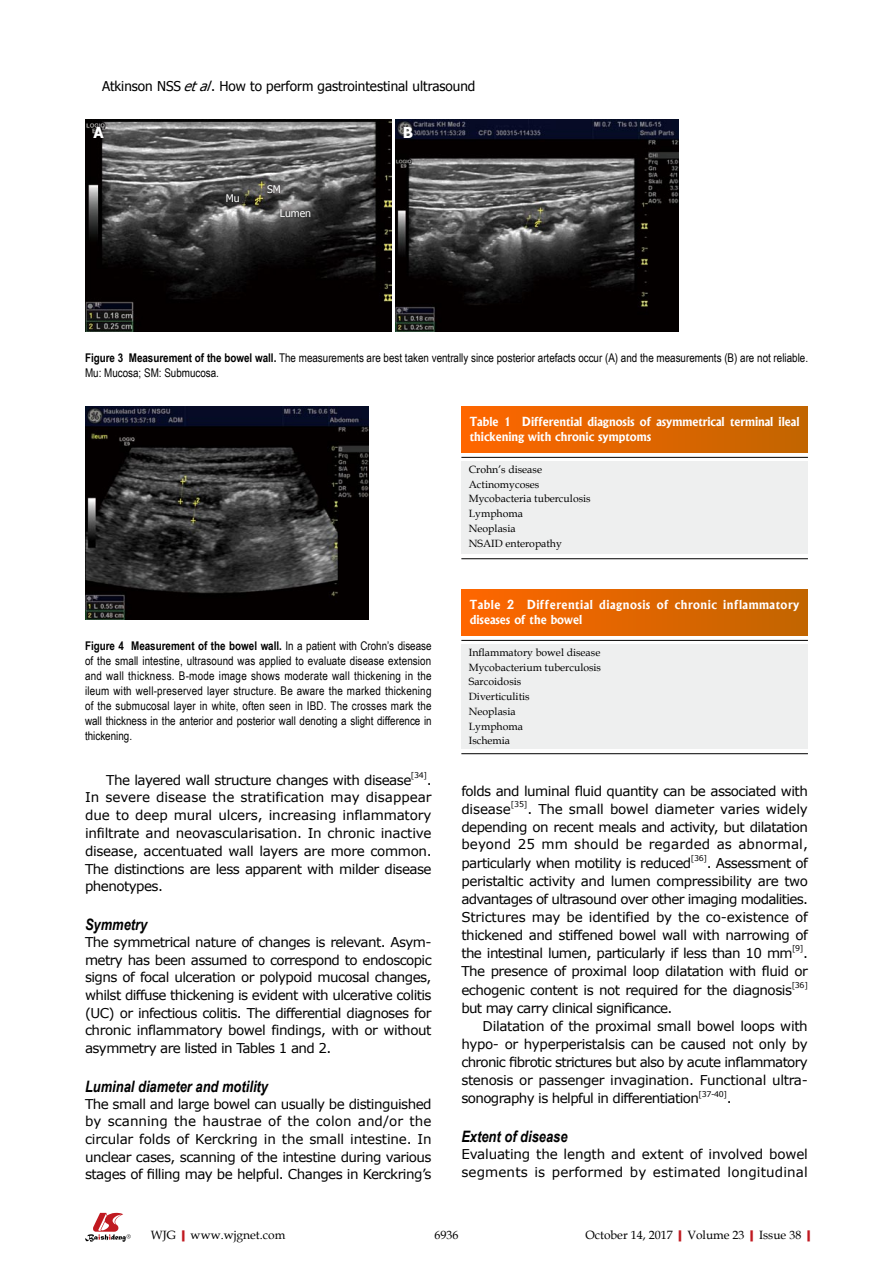
<style>
.page{position:relative;width:893px;height:1263px;background:#fff}
.page>*{position:absolute;margin:0;border:0;box-sizing:border-box;transform-origin:0 0}
.t1{font:italic 700 15.75px "Arial Narrow";color:#000}
.t2{font:700 15px "Tahoma";color:#fff}
.t3{font:13.5px/17.7px "Verdana";letter-spacing:-.04em;color:#000;text-align:justify}
.t4{font:13.5px/18.1px "Verdana";letter-spacing:.005em;color:#000}
.t5{font:13.5px "Tahoma";color:#000}
.t6{font:12px/15px "Arial Narrow";color:#000}
.t7{font:700 12px/15px "Albertus";color:#fff}
.t8{font:700 12px/15px "Albertus";letter-spacing:.045em;color:#fff}
.t9{font:12px "Book Antiqua";color:#000}
.t10{font:10.5px/14.7px "Book Antiqua";color:#000}
.t11{font:10.5px "Tahoma";color:#fff}
.t12{font:7.8px "Verdana";letter-spacing:-.04em;color:#000}
.s1{font-style:italic}
.s2{font-weight:700}
.s3{font-weight:700;color:#c01920}
</style>
<div class="page">
<svg style="left:85px;top:1213px;width:46px;height:29px"></svg>
<img style="left:85px;top:119px;width:306px;height:213px">
<img style="left:395px;top:119px;width:284px;height:213px">
<img style="left:85px;top:407px;width:283px;height:212px">
<div style="left:461px;top:462px;width:347px;height:92px;background:#eeefef"></div>
<div style="left:461px;top:407px;width:347px;height:46px;background:linear-gradient(to right,#f60,#c26500)"></div>
<hr style="left:461px;top:457px;width:347px;height:1px;background:#000">
<hr style="left:461px;top:558px;width:347px;height:1px;background:#000">
<div style="left:461px;top:645px;width:347px;height:104px;background:#eeefef"></div>
<div style="left:461px;top:590px;width:347px;height:46px;background:linear-gradient(to right,#f60,#c26500)"></div>
<hr style="left:461px;top:640px;width:347px;height:1px;background:#000">
<hr style="left:461px;top:753px;width:347px;height:1px;background:#000">
<p class="t5" style="left:102px;top:77px;width:375px">Atkinson NSS <span class="s1">etal</span>. How to perform gastrointestinal ultrasound</p>
<p class="t2" style="left:94px;top:122px;width:12px">A</p>
<p class="t2" style="left:403px;top:122px;width:12px">B</p>
<p class="t11" style="left:226px;top:191px;width:15px">Mu</p>
<p class="t11" style="left:267px;top:182px;width:15px">SM</p>
<p class="t11" style="left:280px;top:206px;width:33px">Lumen</p>
<p class="t6" style="left:85px;top:350px;width:724px"><span class="s2">Figure 3 Measurement of the bowel wall.</span> The measurements are best taken ventrally since posterior artefacts occur (A) and the measurements (B) are not reliable.<br>Mu: Mucosa; SM: Submucosa.</p>
<p class="t7" style="left:470px;top:414px;width:331px">Table 1 Differential diagnosis of asymmetrical terminal ileal thickening with chronic symptoms</p>
<p class="t10" style="left:469px;top:462px;width:123px">Crohn’s disease<br>Actinomycoses<br>Mycobacteria tuberculosis<br>Lymphoma<br>Neoplasia<br>NSAID enteropathy</p>
<p class="t6" style="left:85px;top:638px;width:348px;text-align:justify"><span class="s2">Figure 4 Measurement of the bowel wall.</span> In a patient with Crohn’s disease of the small intestine, ultrasound was applied to evaluate disease extension and wall thickness. B-mode image shows moderate wall thickening in the ileum with well-preserved layer structure. Be aware the marked thickening of the submucosal layer in white, often seen in IBD. The crosses mark the wall thickness in the anterior and posterior wall denoting a slight difference in thickening.</p>
<p class="t3" style="left:106px;top:770px;width:307px">The layered wall structure changes with disease</p>
<p class="t12" style="left:411px;top:770px;width:18px">[34]</p>
<p class="t3" style="left:85px;top:770px;width:348px;text-indent:342px">.<br>In severe disease the stratification may disappear due to deep mural ulcers, increasing inflammatory infiltrate and neovascularisation. In chronic inactive disease, accentuated wall layers are more common.<br>The distinctions are less apparent with milder disease phenotypes.</p>
<p class="t1" style="left:85px;top:912px;width:64px">Symmetry</p>
<p class="t3" style="left:85px;top:932px;width:348px">The symmetrical nature of changes is relevant. Asym&shy;metry has been assumed to correspond to endoscopic signs of focal ulceration or polypoid mucosal changes, whilst diffuse thickening is evident with ulcerative colitis (UC) or infectious colitis. The differential diagnoses for chronic inflammatory bowel findings, with or without asymmetry are listed in Tables 1 and 2.</p>
<p class="t1" style="left:85px;top:1074px;width:185px">Luminal diameter and motility</p>
<p class="t3" style="left:85px;top:1094px;width:348px">The small and large bowel can usually be distinguished by scanning the haustrae of the colon and/or the circular folds of Kerckring in the small intestine. In unclear cases, scanning of the intestine during various stages of filling may be helpful. Changes in Kerckring’s</p>
<p class="t8" style="left:470px;top:597px;width:331px">Table 2 Differential diagnosis of chronic inflammatory diseases of the bowel</p>
<p class="t10" style="left:469px;top:645px;width:134px">Inflammatory bowel disease<br>Mycobacterium tuberculosis<br>Sarcoidosis<br>Diverticulitis<br>Neoplasia<br>Lymphoma<br>Ischemia</p>
<p class="t3" style="left:461px;top:782px;width:348px">folds and luminal fluid quantity can be associated with disease</p>
<p class="t12" style="left:511px;top:799px;width:18px">[35]</p>
<p class="t3" style="left:461px;top:800px;width:348px;text-indent:66px">. The small bowel diameter varies widely depending on recent meals and activity, but dilatation beyond 25 mm should be regarded as abnormal, particularly when motility is reduced</p>
<p class="t12" style="left:691px;top:853px;width:18px">[36]</p>
<p class="t3" style="left:461px;top:853px;width:348px;line-height:18.1px;text-indent:245px">. Assessment of peristaltic activity and lumen compressibility are two advantages of ultrasound over other imaging modalities.<br>Strictures may be identified by the co-existence of thickened and stiffened bowel wall with narrowing of the intestinal lumen, particularly if less than 10 mm</p>
<p class="t12" style="left:792px;top:944px;width:13px">[9]</p>
<p class="t3" style="left:461px;top:944px;width:348px;line-height:18.1px;text-indent:342px">.<br>The presence of proximal loop dilatation with fluid or echogenic content is not required for the diagnosis</p>
<p class="t12" style="left:792px;top:980px;width:18px">[36]</p>
<p class="t3" style="left:461px;top:998px;width:213px">but may carry clinical significance.</p>
<p class="t3" style="left:483px;top:1017px;width:327px">Dilatation of the proximal small bowel loops with</p>
<p class="t3" style="left:461px;top:1035px;width:348px">hypo- or hyperperistalsis can be caused not only by</p>
<p class="t3" style="left:461px;top:1053px;width:348px">chronic fibrotic strictures but also by acute inflammatory</p>
<p class="t3" style="left:461px;top:1071px;width:348px">stenosis or passenger invagination. Functional ultra-</p>
<p class="t3" style="left:461px;top:1089px;width:239px">sonography is helpful in differentiation</p>
<p class="t12" style="left:698px;top:1089px;width:30px">[37-40]</p>
<p class="t3" style="left:727px;top:1089px;width:6px">.</p>
<p class="t1" style="left:461px;top:1125px;width:108px">Extent of disease</p>
<p class="t4" style="left:461px;top:1145px;width:348px">Evaluating the length and extent of involved bowel segments is performed by estimated longitudinal</p>
<p class="t9" style="left:151px;top:1226px;width:136px">WJG<span class="s3">|</span>www.wjgnet.com</p>
<p class="t9" style="left:434px;top:1226px;width:25px">6936</p>
<p class="t9" style="left:585px;top:1226px;width:232px">October 14, 2017<span class="s3">|</span>Volume 23<span class="s3">|</span>Issue 38<span class="s3">|</span></p>
</div>
